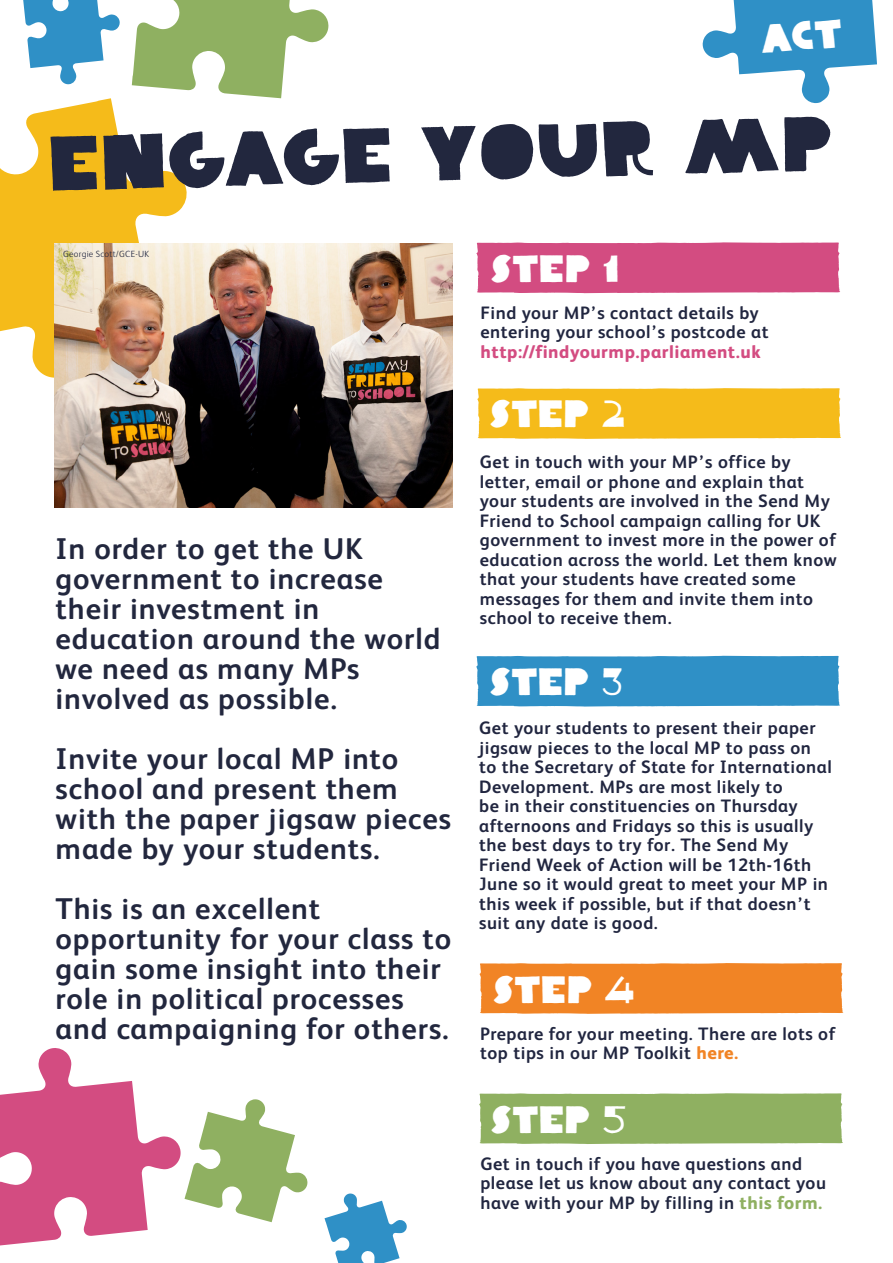
<style>
.page{position:relative;width:893px;height:1263px;background:#fff}
.page>*{position:absolute;margin:0;border:0;box-sizing:border-box;transform-origin:0 0}
.t1{font:76.5px "YWFT Clairemy";color:#22273e}
.t2{font:37.95px "YWFT Clairemy";letter-spacing:-.01em;color:#fff}
.t3{font:700 30px/30px "FS Albert";letter-spacing:.03em;color:#22273e}
.t4{font:700 18px/19.5px "FS Albert";letter-spacing:.03em;color:#212640}
.t5{font:800 18px "FS Albert";letter-spacing:.03em;color:#d34c81}
.t6{font:300 9px "FS Albert";letter-spacing:.03em;color:#22273e}
.s1{font-weight:800;color:#f18425}
.s2{font-weight:800;color:#8fb061}
</style>
<div class="page">
<svg style="left:132px;top:0;width:197px;height:98px"></svg>
<svg style="left:23px;top:0;width:97px;height:84px"></svg>
<svg style="left:0;top:98px;width:187px;height:280px;fill:#f5bb1a"></svg>
<svg style="left:0;top:1048px;width:308px;height:197px"></svg>
<svg style="left:325px;top:1193px;width:82px;height:70px"></svg>
<div style="left:476px;top:242px;width:364px;height:51px;background:#d34c81"></div>
<div style="left:477px;top:388px;width:364px;height:51px;background:#f5bb1a"></div>
<div style="left:476px;top:656px;width:364px;height:50px;background:#2f90c6"></div>
<div style="left:479px;top:963px;width:364px;height:51px;background:#f18425"></div>
<div style="left:479px;top:1093px;width:364px;height:51px;background:#8fb061"></div>
<img style="left:54px;top:243px;width:399px;height:264px">
<svg style="left:702px;top:0;width:175px;height:103px"></svg>
<h1 class="t1" style="left:47px;top:106px;width:786px;rotate:-1deg">ENGAGE Y0UR MP</h1>
<p class="t6" style="left:63px;top:248px;width:87px">Georgie Scott/GCE-UK</p>
<h3 class="t3" style="left:56px;top:533px;width:386px">In order to get the UK government to increase their investment in education around the world we need as many MPs involved as possible.</h3>
<h3 class="t3" style="left:56px;top:743px;width:397px">Invite your local MP into school and present them with the paper jigsaw pieces made by your students.</h3>
<h3 class="t3" style="left:56px;top:893px;width:397px">This is an excellent opportunity for your class to gain some insight into their role in political processes and campaigning for others.</h3>
<h2 class="t2" style="left:491px;top:241px;width:130px">STEP 1</h2>
<p class="t4" style="left:480px;top:302px;width:290px">Find your MP’s contact details by entering your school’s postcode at</p>
<p class="t5" style="left:480px;top:339px;width:282px">http://findyourmp.parliament.uk</p>
<h2 class="t2" style="left:490px;top:386px;width:137px">STEP 2</h2>
<p class="t4" style="left:480px;top:451px;width:358px">Get in touch with your MP’s office by letter, email or phone and explain that your students are involved in the Send My Friend to School campaign calling for UK government to invest more in the power of education across the world. Let them know that your students have created some messages for them and invite them into school to receive them.</p>
<h2 class="t2" style="left:490px;top:655px;width:135px">STEP 3</h2>
<p class="t4" style="left:479px;top:717px;width:354px">Get your students to present their paper jigsaw pieces to the local MP to pass on to the Secretary of State for International Development. MPs are most likely to<br>be in their constituencies on Thursday afternoons and Fridays so this is usually the best days to try for. The Send My Friend Week of Action will be 12th-16th June so it would great to meet your MP in this week if possible, but if that doesn’t suit any date is good.</p>
<h2 class="t2" style="left:493px;top:962px;width:143px">STEP 4</h2>
<p class="t4" style="left:480px;top:1023px;width:357px">Prepare for your meeting. There are lots of top tips in our MP Toolkit <span class="s1">here.</span></p>
<h2 class="t2" style="left:491px;top:1092px;width:136px">STEP 5</h2>
<p class="t4" style="left:480px;top:1153px;width:347px">Get in touch if you have questions and please let us know about any contact you have with your MP by filling in <span class="s2">this form.</span></p>
</div>
